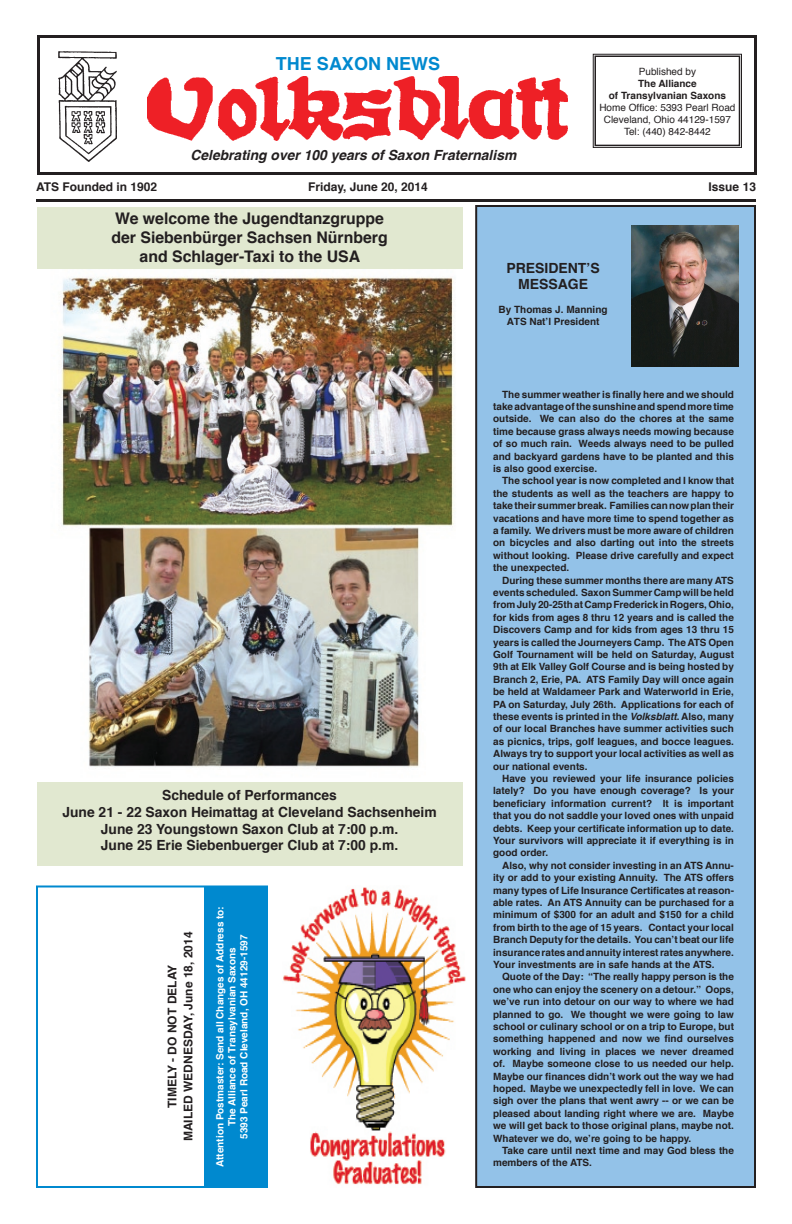
<style>
.page{position:relative;width:792px;height:1224px;background:#fff}
.page>*{position:absolute;margin:0;border:0;box-sizing:border-box;transform-origin:0 0}
.t1{font:700 18px "Helvetica";color:#0089cf}
.t2{font:700 16px/19.2px "Helvetica";color:#231f20;text-align:center}
.t3{font:700 14px/16.8px "Helvetica";color:#231f20;text-align:center}
.t4{font:italic 700 14px "Helvetica";color:#231f20}
.t5{font:700 12px/16px "Helvetica";color:#231f20;text-align:center}
.t6{font:700 10px/12.4px "Helvetica";color:#231f20;text-align:justify}
.t7{font:700 10px/12px "Helvetica";color:#fff;text-align:center}
.t8{font:10px/12px "Helvetica";color:#231f20;text-align:center}
.s1{font-style:italic}
</style>
<div class="page">
<div style="left:37px;top:208px;width:425px;height:658px;background:#e1e8d0"></div>
<div style="left:476px;top:206px;width:279px;height:981px;background:#93c2e8"></div>
<div style="left:475px;top:205px;width:281px;height:983px;border:2px solid #231f20"></div>
<div style="left:37px;top:35px;width:720px;height:140px;border:3px solid #231f20"></div>
<div style="left:36px;top:885px;width:232px;height:303px;border:2px solid #0089cf"></div>
<svg style="left:593px;top:54px;width:149px;height:94px"></svg>
<div style="left:594px;top:56px;width:146px;height:90px;border:2px solid #231f20"></div>
<hr style="left:36px;top:199px;width:720px;height:3px;background:#231f20">
<img style="left:631px;top:226px;width:108px;height:140px">
<div style="left:204px;top:886px;width:64px;height:302px;background:#0089cf"></div>
<img style="left:59px;top:52px;width:58px;height:109px">
<img style="left:147px;top:76px;width:421px;height:65px">
<img style="left:37px;top:269px;width:425px;height:513px">
<img style="left:283px;top:887px;width:183px;height:298px">
<h1 class="t1" style="left:276px;top:49px;width:166px">THE SAXON NEWS</h1>
<h3 class="t4" style="left:191px;top:144px;width:327px">Celebrating over 100 years of Saxon Fraternalism</h3>
<p class="t8" style="left:639px;top:65px;width:59px">Published by</p>
<p class="t6" style="left:609px;top:77px;width:119px;line-height:12px;text-align:center">The Alliance<br>of Transylvanian Saxons</p>
<p class="t8" style="left:599px;top:101px;width:138px">Home Office: 5393 Pearl Road<br>Cleveland, Ohio 44129-1597<br>Tel: (440) 842-8442</p>
<p class="t5" style="left:36px;top:179px;width:123px">ATS Founded in 1902</p>
<p class="t5" style="left:308px;top:179px;width:121px">Friday, June 20, 2014</p>
<p class="t5" style="left:709px;top:179px;width:49px">Issue 13</p>
<h2 class="t2" style="left:111px;top:209px;width:278px">We welcome the Jugendtanzgruppe der Siebenbürger Sachsen Nürnberg and Schlager-Taxi to the USA</h2>
<h3 class="t3" style="left:62px;top:787px;width:376px">Schedule of Performances<br>June 21 - 22 Saxon Heimattag at Cleveland Sachsenheim June 23 Youngstown Saxon Club at 7:00 p.m.<br>June 25 Erie Siebenbuerger Club at 7:00 p.m.</h3>
<p class="t5" style="left:164px;top:1141px;width:211px;rotate:-90deg">TIMELY - DO NOT DELAY<br>MAILED WEDNESDAY, June 18, 2014</p>
<p class="t7" style="left:214px;top:1167px;width:262px;rotate:-90deg">Attention Postmaster: Send all Changes of Address to:<br>The Alliance of Transylvanian Saxons<br>5393 Pearl Road Cleveland, OH 44129-1597</p>
<h3 class="t3" style="left:506px;top:259px;width:95px">PRESIDENT’S<br>MESSAGE</h3>
<p class="t6" style="left:499px;top:304px;width:110px;line-height:12px;text-align:center">By Thomas J. Manning<br>ATS Nat’l President</p>
<p class="t6" style="left:493px;top:388px;width:242px;text-indent:9px">The summer weather is finally here and we should take advantage of the sunshine and spend more time outside. We can also do the chores at the same time because grass always needs mowing because of so much rain. Weeds always need to be pulled and backyard gardens have to be planted and this is also good exercise.</p>
<p class="t6" style="left:493px;top:475px;width:242px;text-indent:9px">The school year is now completed and I know that the students as well as the teachers are happy to take their summer break. Families can now plan their vacations and have more time to spend together as a family. We drivers must be more aware of children on bicycles and also darting out into the streets without looking. Please drive carefully and expect the unexpected.</p>
<p class="t6" style="left:493px;top:574px;width:242px;text-indent:9px">During these summer months there are many ATS events scheduled. Saxon Summer Camp will be held from July 20-25th at Camp Frederick in Rogers, Ohio, for kids from ages 8 thru 12 years and is called the Discovers Camp and for kids from ages 13 thru 15 years is called the Journeyers Camp. The ATS Open Golf Tournament will be held on Saturday, August 9th at Elk Valley Golf Course and is being hosted by Branch 2, Erie, PA. ATS Family Day will once again be held at Waldameer Park and Waterworld in Erie, PA on Saturday, July 26th. Applications for each of these events is printed in the <span class="s1">Volksblatt</span>. Also, many of our local Branches have summer activities such as picnics, trips, golf leagues, and bocce leagues.<br>Always try to support your local activities as well as our national events.</p>
<p class="t6" style="left:493px;top:772px;width:242px;text-indent:9px">Have you reviewed your life insurance policies lately? Do you have enough coverage? Is your beneficiary information current? It is important that you do not saddle your loved ones with unpaid debts. Keep your certificate information up to date.<br>Your survivors will appreciate it if everything is in good order.</p>
<p class="t6" style="left:493px;top:859px;width:242px;text-indent:9px">Also, why not consider investing in an ATS Annu&shy;ity or add to your existing Annuity. The ATS offers many types of Life Insurance Certificates at reason&shy;able rates. An ATS Annuity can be purchased for a minimum of $300 for an adult and $150 for a child from birth to the age of 15 years. Contact your local Branch Deputy for the details. You can’t beat our life insurance rates and annuity interest rates anywhere.<br>Your investments are in safe hands at the ATS.</p>
<p class="t6" style="left:493px;top:971px;width:242px;text-indent:9px">Quote of the Day: “The really happy person is the one who can enjoy the scenery on a detour.” Oops, we’ve run into detour on our way to where we had planned to go. We thought we were going to law school or culinary school or on a trip to Europe, but something happened and now we find ourselves working and living in places we never dreamed of. Maybe someone close to us needed our help.<br>Maybe our finances didn’t work out the way we had hoped. Maybe we unexpectedly fell in love. We can sigh over the plans that went awry -- or we can be pleased about landing right where we are. Maybe we will get back to those original plans, maybe not.<br>Whatever we do, we’re going to be happy.</p>
<p class="t6" style="left:493px;top:1144px;width:242px;text-indent:9px">Take care until next time and may God bless the members of the ATS.</p>
</div>
